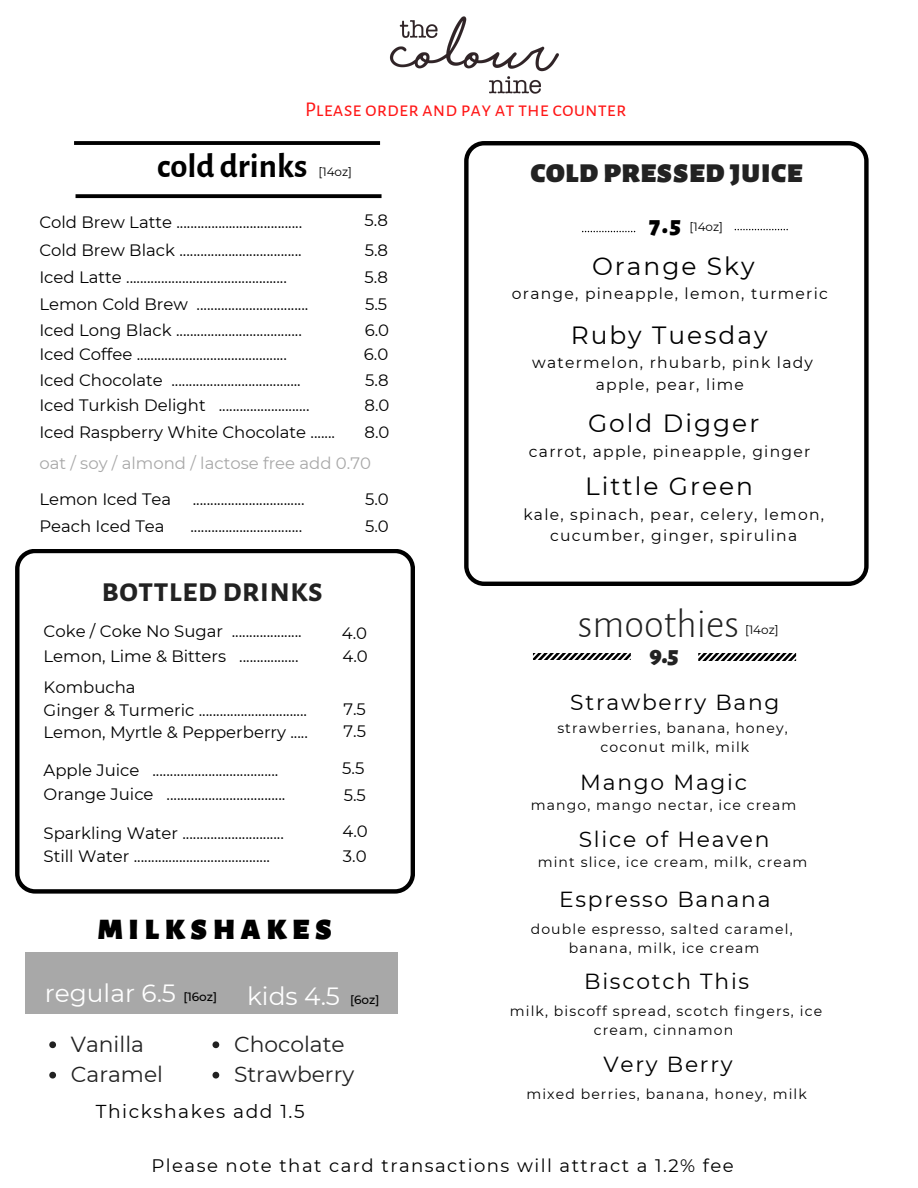
<style>
.page{position:relative;width:918px;height:1188px;background:#fff}
.page>*{position:absolute;margin:0;border:0;box-sizing:border-box;transform-origin:0 0}
.t1{font:300 40.2px "Alegreya Sans";color:#222}
.t2{font:900 37.35px "Alegreya Sans SC";letter-spacing:.135em;color:#000}
.t3{font:700 34.5px "Alegreya Sans";color:#000}
.t4{font:900 34.2px "Alegreya Sans SC";color:#222}
.t5{font:700 34.2px "Alegreya Sans SC";color:#222}
.t6{font:24.9px "Montserrat";letter-spacing:.08em;color:#000}
.t7{font:24.9px "Montserrat";color:#fff}
.t8{font:900 24.9px "Alegreya Sans SC";color:#000}
.t9{font:900 24.9px "Alegreya Sans SC";color:#222}
.t10{font:21.75px "Montserrat";letter-spacing:.08em;color:#000}
.t11{font:21.75px/30.3px "Montserrat";color:#222}
.t12{font:21px "Alegreya Sans SC";color:#ff1616}
.t13{font:18.75px "Montserrat";letter-spacing:.08em;color:#000}
.t14{font:18.15px "Montserrat";letter-spacing:.08em;color:#000}
.t15{font:16.5px/22.4px "Montserrat";color:#000}
.t16{font:16.5px "Montserrat";color:#a8a8a8}
.t17{font:15.6px/21.3px "Montserrat";letter-spacing:.08em;color:#000;text-align:center}
.t18{font:13.95px/19.2px "Montserrat";letter-spacing:.08em;color:#000;text-align:center}
.t19{font:12px "Montserrat";color:#000}
.t20{font:500 12px "Montserrat";color:#000}
</style>
<div class="page">
<img style="left:389px;top:16px;width:170px;height:78px">
<svg style="left:464px;top:141px;width:404px;height:445px"></svg>
<svg style="left:582px;top:231px;width:53px;height:1px"></svg>
<svg style="left:735px;top:229px;width:53px;height:1px"></svg>
<svg style="left:533px;top:653px;width:98px;height:7px"></svg>
<svg style="left:698px;top:653px;width:98px;height:7px"></svg>
<svg style="left:213px;top:1041px;width:6px;height:7px"></svg>
<svg style="left:213px;top:1072px;width:6px;height:7px"></svg>
<svg style="left:49px;top:1041px;width:7px;height:7px"></svg>
<svg style="left:49px;top:1072px;width:7px;height:7px"></svg>
<div style="left:26px;top:952px;width:372px;height:62px;background:#a8a8a8"></div>
<svg style="left:76px;top:194px;width:306px;height:4px"></svg>
<svg style="left:74px;top:141px;width:306px;height:4px"></svg>
<svg style="left:15px;top:549px;width:400px;height:344px"></svg>
<p class="t12" style="left:305px;top:99px;width:323px">Please order and pay at the counter</p>
<h3 class="t3" style="left:157px;top:150px;width:152px">cold drinks</h3>
<p class="t19" style="left:319px;top:164px;width:35px">[14oz]</p>
<p class="t15" style="left:39px;top:211px;width:264px">Cold Brew Latte ....................................</p>
<p class="t15" style="left:365px;top:209px;width:25px">5.8</p>
<p class="t15" style="left:39px;top:239px;width:264px">Cold Brew Black ...................................</p>
<p class="t15" style="left:365px;top:239px;width:25px">5.8</p>
<p class="t15" style="left:39px;top:266px;width:249px">Iced Latte ..............................................</p>
<p class="t15" style="left:39px;top:293px;width:271px">Lemon Cold Brew ................................</p>
<p class="t15" style="left:365px;top:266px;width:25px">5.8</p>
<p class="t15" style="left:365px;top:293px;width:24px">5.5</p>
<p class="t15" style="left:39px;top:319px;width:264px">Iced Long Black ....................................</p>
<p class="t15" style="left:365px;top:319px;width:26px">6.0</p>
<p class="t15" style="left:39px;top:343px;width:249px">Iced Coffee ...........................................</p>
<p class="t15" style="left:364px;top:343px;width:26px">6.0</p>
<p class="t15" style="left:39px;top:369px;width:263px">Iced Chocolate .....................................</p>
<p class="t15" style="left:365px;top:369px;width:25px">5.8</p>
<p class="t15" style="left:39px;top:394px;width:272px">Iced Turkish Delight ..........................</p>
<p class="t15" style="left:365px;top:394px;width:26px">8.0</p>
<p class="t15" style="left:39px;top:421px;width:297px">Iced Raspberry White Chocolate .......</p>
<p class="t15" style="left:365px;top:421px;width:26px">8.0</p>
<p class="t16" style="left:39px;top:453px;width:333px">oat / soy / almond / lactose free add 0.70</p>
<p class="t15" style="left:39px;top:488px;width:133px">Lemon Iced Tea</p>
<p class="t15" style="left:193px;top:488px;width:113px">................................</p>
<p class="t15" style="left:365px;top:488px;width:25px">5.0</p>
<p class="t15" style="left:39px;top:515px;width:127px">Peach Iced Tea</p>
<p class="t15" style="left:190px;top:515px;width:113px">................................</p>
<p class="t15" style="left:365px;top:515px;width:25px">5.0</p>
<h3 class="t5" style="left:101px;top:574px;width:223px">bottled drinks</h3>
<p class="t15" style="left:44px;top:620px;width:260px">Coke / Coke No Sugar ....................</p>
<p class="t15" style="left:342px;top:622px;width:27px">4.0</p>
<p class="t15" style="left:44px;top:645px;width:257px">Lemon, Lime &amp; Bitters .................</p>
<p class="t15" style="left:342px;top:645px;width:27px">4.0</p>
<p class="t15" style="left:44px;top:676px;width:266px">Kombucha<br>Ginger &amp; Turmeric ...............................<br>Lemon, Myrtle &amp; Pepperberry .....</p>
<p class="t15" style="left:343px;top:698px;width:24px">7.5</p>
<p class="t15" style="left:344px;top:720px;width:24px">7.5</p>
<p class="t15" style="left:44px;top:759px;width:243px;line-height:23.2px">Apple Juice ....................................<br>Orange Juice ..................................</p>
<p class="t15" style="left:342px;top:755px;width:25px;line-height:27px">5.5<br>5.5</p>
<p class="t15" style="left:44px;top:822px;width:242px">Sparkling Water .............................</p>
<p class="t15" style="left:342px;top:819px;width:27px">4.0</p>
<p class="t15" style="left:44px;top:845px;width:228px">Still Water .......................................</p>
<p class="t15" style="left:343px;top:845px;width:25px">3.0</p>
<h2 class="t2" style="left:98px;top:909px;width:236px">milkshakes</h2>
<h3 class="t7" style="left:45px;top:978px;width:133px">regular 6.5</h3>
<h3 class="t7" style="left:247px;top:981px;width:95px">kids 4.5</h3>
<p class="t20" style="left:183px;top:990px;width:35px">[16oz]</p>
<p class="t20" style="left:350px;top:993px;width:31px">[6oz]</p>
<h3 class="t11" style="left:71px;top:1029px;width:94px">Vanilla<br>Caramel</h3>
<h3 class="t11" style="left:234px;top:1029px;width:122px">Chocolate<br>Strawberry</h3>
<p class="t13" style="left:96px;top:1100px;width:210px">Thickshakes add 1.5</p>
<h3 class="t4" style="left:530px;top:155px;width:274px">coldpressedjuice</h3>
<h3 class="t8" style="left:649px;top:213px;width:34px">7.5</h3>
<h3 class="t6" style="left:592px;top:251px;width:164px">Orange Sky</h3>
<p class="t17" style="left:512px;top:283px;width:317px">orange, pineapple, lemon, turmeric</p>
<p class="t19" style="left:690px;top:219px;width:35px">[14oz]</p>
<h3 class="t6" style="left:571px;top:320px;width:198px">Ruby Tuesday</h3>
<p class="t17" style="left:532px;top:352px;width:282px">watermelon, rhubarb, pink lady apple, pear, lime</p>
<h3 class="t6" style="left:588px;top:408px;width:173px">Gold Digger</h3>
<p class="t17" style="left:529px;top:441px;width:283px">carrot, apple, pineapple, ginger</p>
<h3 class="t6" style="left:585px;top:471px;width:169px">Little Green</h3>
<p class="t17" style="left:523px;top:504px;width:302px">kale, spinach, pear, celery, lemon, cucumber, ginger, spirulina</p>
<h1 class="t1" style="left:578px;top:605px;width:163px">smoothies</h1>
<h3 class="t9" style="left:650px;top:643px;width:31px">9.5</h3>
<p class="t19" style="left:745px;top:622px;width:35px">[14oz]</p>
<h3 class="t10" style="left:570px;top:689px;width:211px">Strawberry Bang</h3>
<p class="t18" style="left:557px;top:719px;width:232px">strawberries, banana, honey, coconut milk, milk</p>
<h3 class="t10" style="left:580px;top:769px;width:168px">Mango Magic</h3>
<p class="t18" style="left:531px;top:796px;width:267px">mango, mango nectar, ice cream</p>
<h3 class="t10" style="left:579px;top:826px;width:192px">Slice of Heaven</h3>
<p class="t18" style="left:538px;top:853px;width:271px">mint slice, ice cream, milk, cream</p>
<h3 class="t10" style="left:559px;top:886px;width:213px">Espresso Banana</h3>
<p class="t18" style="left:531px;top:919px;width:263px">double espresso, salted caramel, banana, milk, ice cream</p>
<h3 class="t10" style="left:584px;top:968px;width:167px">Biscotch This</h3>
<p class="t18" style="left:510px;top:1001px;width:314px">milk, biscoff spread, scotch fingers, ice cream, cinnamon</p>
<h3 class="t10" style="left:604px;top:1051px;width:131px">Very Berry</h3>
<p class="t18" style="left:526px;top:1085px;width:282px">mixed berries, banana, honey, milk</p>
<p class="t14" style="left:151px;top:1155px;width:584px">Please note that card transactions will attract a 1.2% fee</p>
</div>
